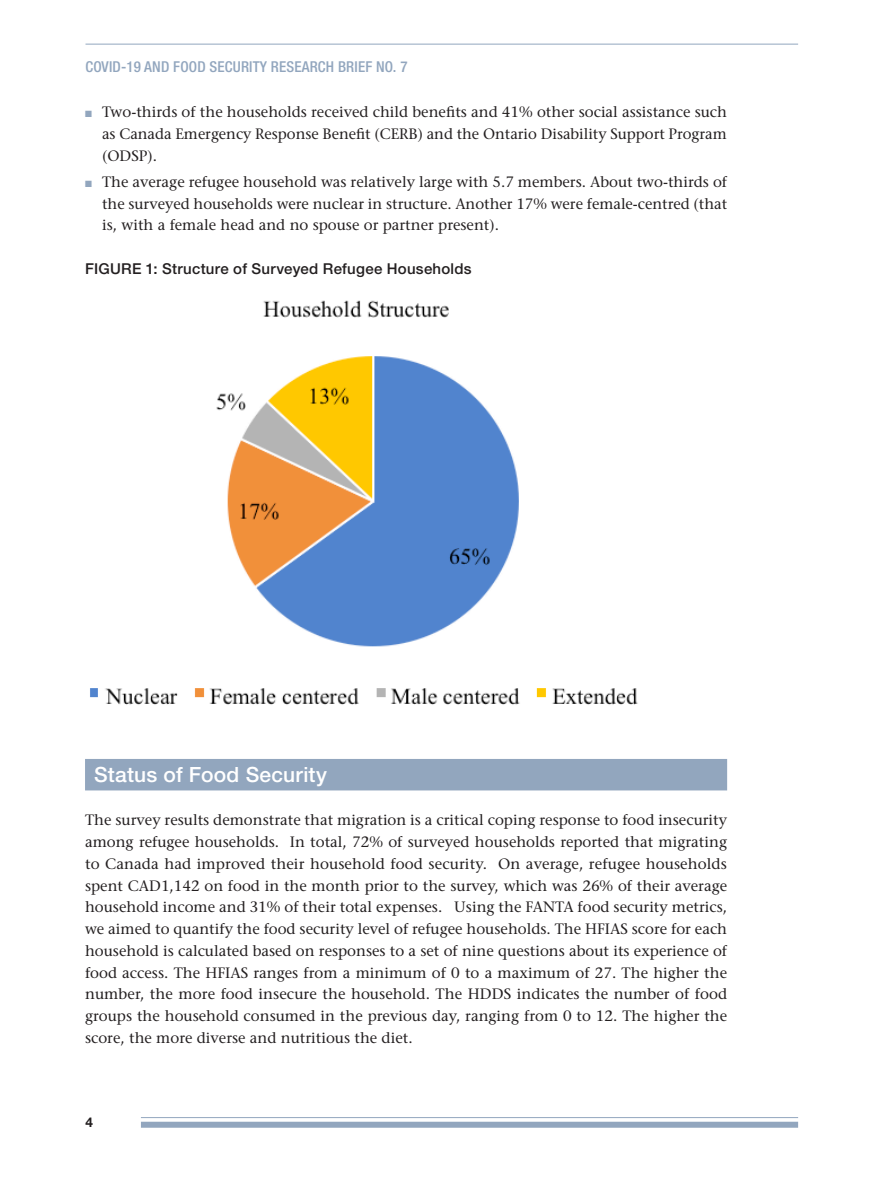
<style>
.page{position:relative;width:893px;height:1191px;background:#fff}
.page>*{position:absolute;margin:0;border:0;box-sizing:border-box;transform-origin:0 0}
.headA{font:500 21px "Helvetica Neue LT Std";letter-spacing:.01em;color:#fff}
.body{font:500 15px/21.8px "Stone Serif Std";color:#231f20;text-align:justify}
.body-2{font:500 15px "Helvetica Neue LT Std";letter-spacing:.015em;color:#231f20}
.t1{font:500 condensed 15px "Helvetica Neue LT Std";letter-spacing:.01em;color:#92a6be}
.t2{font:700 13.5px "Helvetica Neue LT Std";color:#231f20}
.s1{color:#92a6be}
</style>
<div class="page">
<div style="left:141px;top:1121px;width:657px;height:6px;background:#92a6be"></div>
<hr style="left:141px;top:1117px;width:657px;height:1px;background:#92a6be">
<hr style="left:86px;top:44px;width:712px;height:1px;background:#92a6be">
<div style="left:85px;top:759px;width:642px;height:31px;background:#92a6be"></div>
<img style="left:90px;top:300px;width:548px;height:405px">
<p class="t1" style="left:86px;top:58px;width:324px">COVID-19 AND FOOD SECURITY RESEARCH BRIEF NO. 7</p>
<p class="body" style="left:102px;top:101px;width:627px;text-indent:-17px"><span class="s1">■</span> Two-thirds of the households received child benefits and 41% other social assistance such as Canada Emergency Response Benefit (CERB) and the Ontario Disability Support Program (ODSP).</p>
<p class="body" style="left:102px;top:171px;width:627px;text-indent:-17px"><span class="s1">■</span> The average refugee household was relatively large with 5.7 members. About two-thirds of the surveyed households were nuclear in structure. Another 17% were female-centred (that is, with a female head and no spouse or partner present).</p>
<p class="body-2" style="left:85px;top:259px;width:388px">FIGURE 1: Structure of Surveyed Refugee Households</p>
<p class="headA" style="left:94px;top:762px;width:235px">Status of Food Security</p>
<p class="body" style="left:85px;top:809px;width:644px">The survey results demonstrate that migration is a critical coping response to food insecurity among refugee households. In total, 72% of surveyed households reported that migrating to Canada had improved their household food security. On average, refugee households spent CAD1,142 on food in the month prior to the survey, which was 26% of their average household income and 31% of their total expenses. Using the FANTA food security metrics, we aimed to quantify the food security level of refugee households. The HFIAS score for each household is calculated based on responses to a set of nine questions about its experience of food access. The HFIAS ranges from a minimum of 0 to a maximum of 27. The higher the number, the more food insecure the household. The HDDS indicates the number of food groups the household consumed in the previous day, ranging from 0 to 12. The higher the score, the more diverse and nutritious the diet.</p>
<p class="t2" style="left:86px;top:1114px;width:9px">4</p>
</div>
